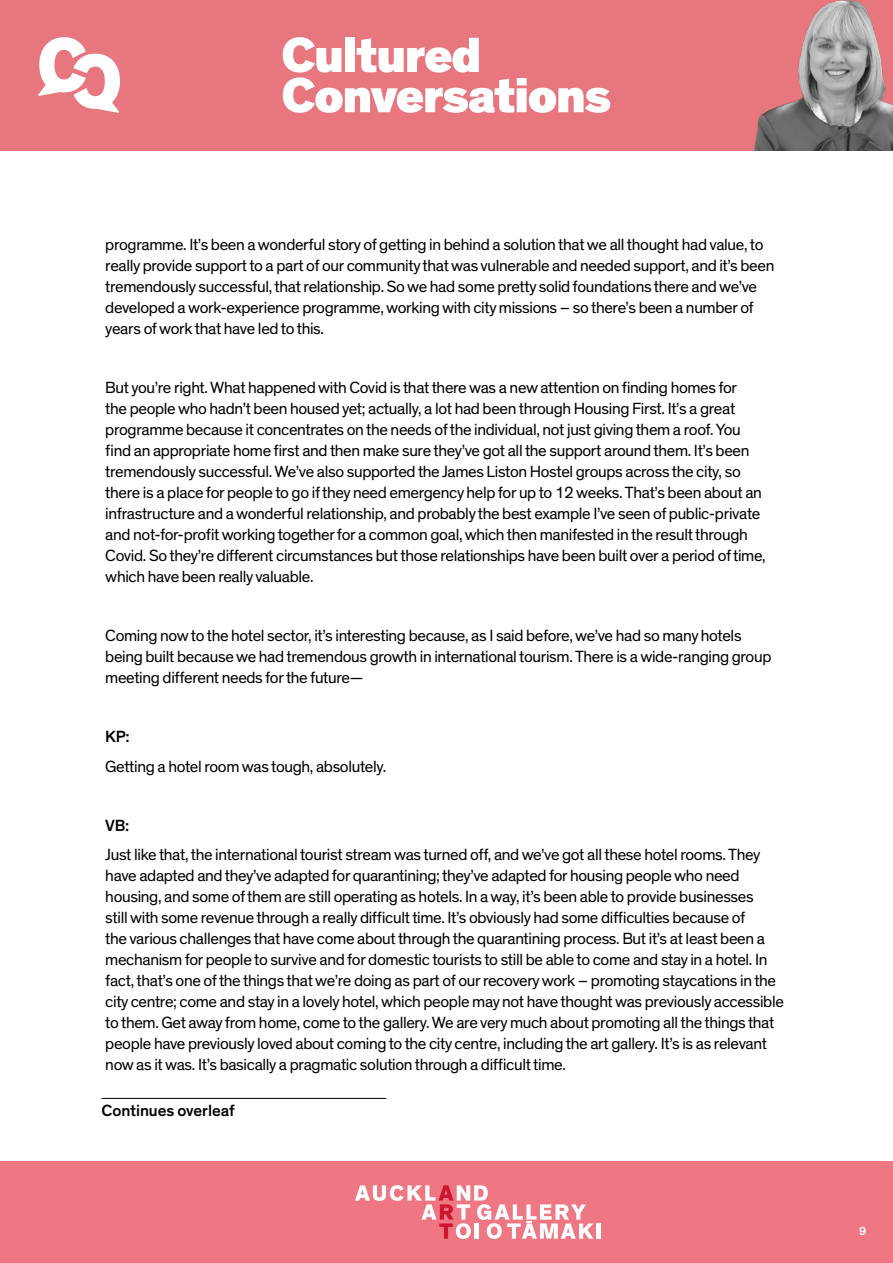
<style>
.page{position:relative;width:893px;height:1263px;background:#fff}
.page>*{position:absolute;margin:0;border:0;box-sizing:border-box;transform-origin:0 0}
.t1{font:16.5px/21px "Theinhardt";letter-spacing:-.02em;color:#000}
.t2{font:500 16.5px "Theinhardt";letter-spacing:-.005em;color:#000}
.t3{font:500 12px "Theinhardt";color:#fff}
</style>
<div class="page">
<div style="left:0;top:1161px;width:893px;height:102px;background:#ee7783"></div>
<hr style="left:101px;top:1098px;width:285px;height:1px;background:#000">
<hr style="left:596px;top:1223px;width:4px;height:16px;background:#fff">
<svg style="left:355px;top:1185px;width:239px;height:54px"></svg>
<div style="left:0;top:0;width:893px;height:150px;background:#e8767f"></div>
<svg style="left:38px;top:37px;width:82px;height:76px"></svg>
<svg style="left:283px;top:37px;width:327px;height:76px"></svg>
<img style="left:754px;top:0;width:139px;height:150px">
<p class="t1" style="left:105px;top:234px;width:671px">programme. It’s been a wonderful story of getting in behind a solution that we all thought had value, to really provide support to a part of our community that was vulnerable and needed support, and it’s been tremendously successful, that relationship. So we had some pretty solid foundations there and we’ve developed a work-experience programme, working with city missions – so there’s been a number of years of work that have led to this.</p>
<p class="t1" style="left:105px;top:377px;width:662px">But you’re right. What happened with Covid is that there was a new attention on finding homes for<br>the people who hadn’t been housed yet; actually, a lot had been through Housing First. It’s a great programme because it concentrates on the needs of the individual, not just giving them a roof. You find an appropriate home first and then make sure they’ve got all the support around them. It’s been tremendously successful. We’ve also supported the James Liston Hostel groups across the city, so there is a place for people to go if they need emergency help for up to 12 weeks. That’s been about an infrastructure and a wonderful relationship, and probably the best example I’ve seen of public-private and not-for-profit working together for a common goal, which then manifested in the result through Covid. So they’re different circumstances but those relationships have been built over a period of time, which have been really valuable.</p>
<p class="t1" style="left:105px;top:625px;width:668px">Coming now to the hotel sector, it’s interesting because, as I said before, we’ve had so many hotels being built because we had tremendous growth in international tourism. There is a wide-ranging group meeting different needs for the future—</p>
<p class="t2" style="left:105px;top:727px;width:26px">KP:</p>
<p class="t1" style="left:105px;top:756px;width:282px">Getting a hotel room was tough, absolutely.</p>
<p class="t2" style="left:105px;top:815px;width:26px">VB:</p>
<p class="t1" style="left:105px;top:844px;width:680px">Just like that, the international tourist stream was turned off, and we’ve got all these hotel rooms. They have adapted and they’ve adapted for quarantining; they’ve adapted for housing people who need housing, and some of them are still operating as hotels. In a way, it’s been able to provide businesses<br>still with some revenue through a really difficult time. It’s obviously had some difficulties because of<br>the various challenges that have come about through the quarantining process. But it’s at least been a mechanism for people to survive and for domestic tourists to still be able to come and stay in a hotel. In fact, that’s one of the things that we’re doing as part of our recovery work – promoting staycations in the city centre; come and stay in a lovely hotel, which people may not have thought was previously accessible to them. Get away from home, come to the gallery. We are very much about promoting all the things that people have previously loved about coming to the city centre, including the art gallery. It’s is as relevant now as it was. It’s basically a pragmatic solution through a difficult time.</p>
<p class="t2" style="left:101px;top:1100px;width:135px">Continues overleaf</p>
<p class="t3" style="left:859px;top:1223px;width:9px">9</p>
</div>
